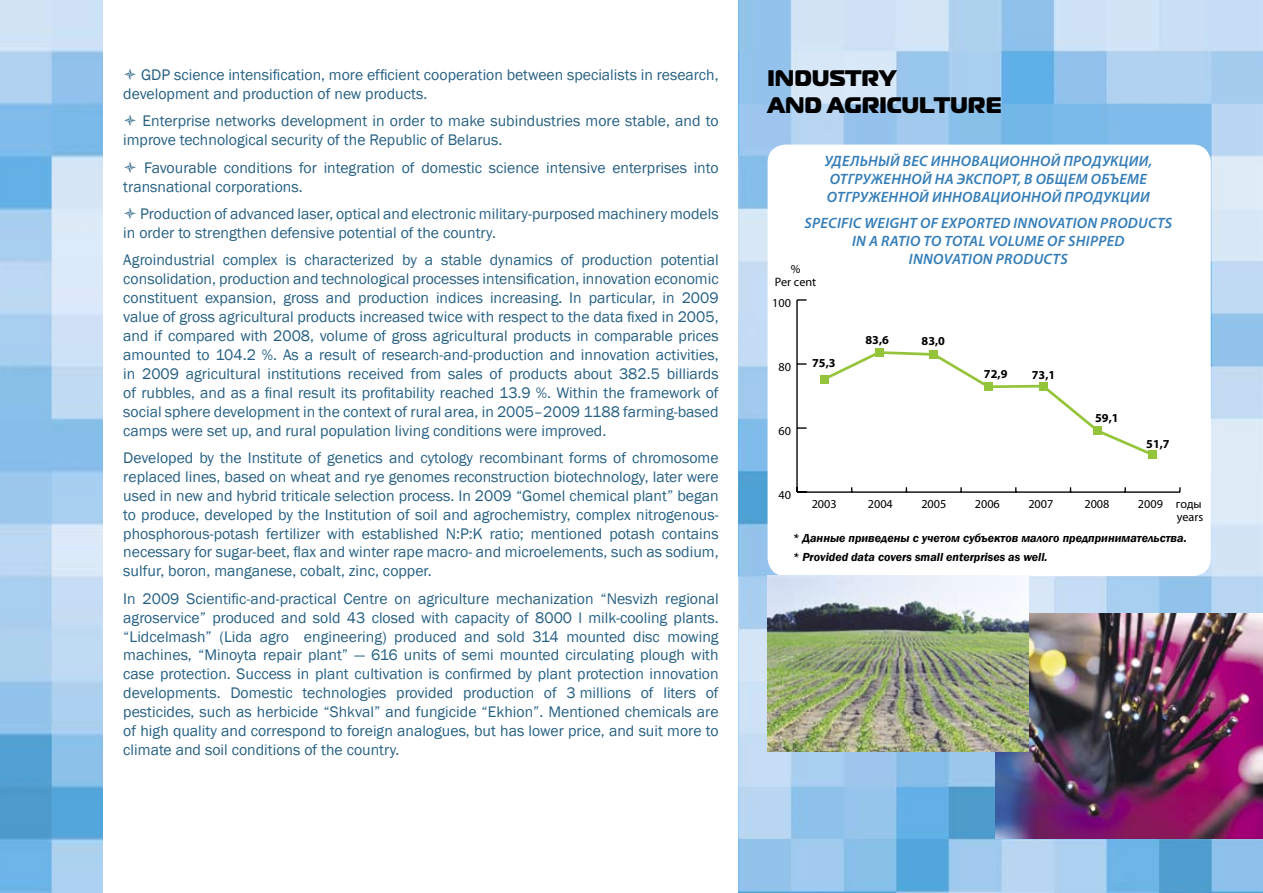
<style>
.page{position:relative;width:1263px;height:893px;background:#fff}
.page>*{position:absolute;margin:0;border:0;box-sizing:border-box;transform-origin:0 0}
.t1{font:22.5px/27px "Nokia Sans S60";color:#000}
.t2{font:15.75px/18.9px "Franklin Gothic";color:#266083}
.t3{font:italic 600 15px/18px "Myriad Pro";letter-spacing:.02em;color:#347db8}
.t4{font:12.15px/13.4px "Myriad Pro";color:#000;text-align:right}
.t5{font:700 12.15px "Myriad Pro";color:#000}
.t6{font:italic 600 12px/18.6px "Franklin Gothic";color:#000}
</style>
<div class="page">
<img style="left:0;top:0;width:103px;height:893px">
<img style="left:739px;top:0;width:524px;height:893px">
<div style="left:767px;top:145px;width:444px;height:431px;background:#fff;border-radius:18px"></div>
<hr style="left:797px;top:491px;width:383px;height:2px;background:#000">
<hr style="left:796px;top:300px;width:2px;height:192px;background:#000">
<svg style="left:798px;top:427px;width:9px;height:2px"></svg>
<svg style="left:798px;top:363px;width:9px;height:2px"></svg>
<svg style="left:797px;top:299px;width:10px;height:2px"></svg>
<svg style="left:821px;top:349px;width:335px;height:105px"></svg>
<div style="left:820px;top:375px;width:8px;height:8px;background:#94c43a"></div>
<div style="left:875px;top:348px;width:8px;height:9px;background:#94c43a"></div>
<div style="left:930px;top:350px;width:8px;height:8px;background:#94c43a"></div>
<div style="left:984px;top:383px;width:8px;height:8px;background:#94c43a"></div>
<div style="left:1039px;top:382px;width:8px;height:8px;background:#94c43a"></div>
<div style="left:1094px;top:427px;width:8px;height:8px;background:#94c43a"></div>
<div style="left:1148px;top:451px;width:9px;height:8px;background:#94c43a"></div>
<img style="left:995px;top:613px;width:268px;height:226px">
<img style="left:767px;top:575px;width:262px;height:176px">
<p class="t2" style="left:123px;top:66px;width:597px;text-indent:18px">GDP science intensification, more efficient cooperation between specialists in research, development and production of new products.</p>
<p class="t2" style="left:123px;top:112px;width:597px;text-indent:19px">Enterprise networks development in order to make subindustries more stable, and to improve technological security of the Republic of Belarus.</p>
<p class="t2" style="left:123px;top:158px;width:597px;text-indent:21px">Favourable conditions for integration of domestic science intensive enterprises into transnational corporations.</p>
<p class="t2" style="left:123px;top:205px;width:597px;text-indent:17px">Production of advanced laser, optical and electronic military-purposed machinery models in order to strengthen defensive potential of the country.</p>
<p class="t2" style="left:123px;top:251px;width:597px;text-align:justify">Agroindustrial complex is characterized by a stable dynamics of production potential consolidation, production and technological processes intensification, innovation economic constituent expansion, gross and production indices increasing. In particular, in 2009 value of gross agricultural products increased twice with respect to the data fixed in 2005, and if compared with 2008, volume of gross agricultural products in comparable prices amounted to 104.2 %. As a result of research-and-production and innovation activities, in 2009 agricultural institutions received from sales of products about 382.5 billiards of rubbles, and as a final result its profitability reached 13.9 %. Within the framework of social sphere development in the context of rural area, in 2005–2009 1188 farming-based camps were set up, and rural population living conditions were improved.</p>
<p class="t2" style="left:123px;top:449px;width:597px;text-align:justify">Developed by the Institute of genetics and cytology recombinant forms of chromosome replaced lines, based on wheat and rye genomes reconstruction biotechnology, later were used in new and hybrid triticale selection process. In 2009 “Gomel chemical plant” began to produce, developed by the Institution of soil and agrochemistry, complex nitrogenous&shy;phosphorous-potash fertilizer with established N:P:K ratio; mentioned potash contains necessary for sugar-beet, flax and winter rape macro- and microelements, such as sodium, sulfur, boron, manganese, cobalt, zinc, copper.</p>
<p class="t2" style="left:123px;top:589px;width:597px;text-align:justify">In 2009 Scientific-and-practical Centre on agriculture mechanization “Nesvizh regional agroservice” produced and sold 43 closed with capacity of 8000 l milk-cooling plants. “Lidcelmash” (Lida agro engineering) produced and sold 314 mounted disc mowing machines, “Minoyta repair plant” — 616 units of semi mounted circulating plough with case protection. Success in plant cultivation is confirmed by plant protection innovation developments. Domestic technologies provided production of 3 millions of liters of pesticides, such as herbicide “Shkval” and fungicide “Ekhion”. Mentioned chemicals are of high quality and correspond to foreign analogues, but has lower price, and suit more to climate and soil conditions of the country.</p>
<h1 class="t1" style="left:767px;top:66px;width:235px">INDUSTRY<br>AND AGRICULTURE</h1>
<p class="t3" style="left:824px;top:151px;width:329px">УДЕЛЬНЫЙ ВЕС ИННОВАЦИОННОЙ ПРОДУКЦИИ,<br>ОТГРУЖЕННОЙ НА ЭКСПОРТ, В ОБЩЕМ ОБЪЕМЕ<br>ОТГРУЖЕННОЙ ИННОВАЦИОННОЙ ПРОДУКЦИИ</p>
<p class="t3" style="left:804px;top:214px;width:16px">SPECIFIC</p>
<p class="t3" style="left:864px;top:214px;width:23px">WEIGHT</p>
<p class="t3" style="left:920px;top:214px;width:48px">OF EXPORTED</p>
<p class="t3" style="left:1013px;top:214px;width:10px">INNO</p>
<p class="t3" style="left:1048px;top:214px;width:18px">VATION</p>
<p class="t3" style="left:1100px;top:214px;width:10px">PRODUCTS</p>
<p class="t3" style="left:852px;top:232px;width:38px">IN ARATIO</p>
<p class="t3" style="left:923px;top:232px;width:30px">TO TOTAL</p>
<p class="t3" style="left:988px;top:232px;width:20px">VOLUME</p>
<p class="t3" style="left:1047px;top:232px;width:31px">OF SHIPPED</p>
<p class="t3" style="left:909px;top:250px;width:10px">INNO</p>
<p class="t3" style="left:944px;top:250px;width:18px">VATION</p>
<p class="t3" style="left:996px;top:250px;width:10px">PRODUCTS</p>
<p class="t4" style="left:775px;top:262px;width:43px;text-align:center">%<br>Per cent</p>
<p class="t4" style="left:772px;top:296px;width:20px">100</p>
<p class="t4" style="left:778px;top:360px;width:14px">80</p>
<p class="t4" style="left:778px;top:424px;width:14px">60</p>
<p class="t4" style="left:778px;top:488px;width:14px">40</p>
<p class="t5" style="left:812px;top:355px;width:25px">75,3</p>
<p class="t5" style="left:865px;top:332px;width:25px">83,6</p>
<p class="t5" style="left:921px;top:332px;width:25px">83,0</p>
<p class="t5" style="left:984px;top:366px;width:25px">72,9</p>
<p class="t5" style="left:1032px;top:367px;width:25px">73,1</p>
<p class="t5" style="left:1095px;top:410px;width:25px">59,1</p>
<p class="t5" style="left:1146px;top:436px;width:25px">51,7</p>
<p class="t4" style="left:812px;top:497px;width:27px">2003</p>
<p class="t4" style="left:868px;top:497px;width:27px">2004</p>
<p class="t4" style="left:921px;top:497px;width:27px">2005</p>
<p class="t4" style="left:975px;top:497px;width:27px">2006</p>
<p class="t4" style="left:1028px;top:497px;width:27px">2007</p>
<p class="t4" style="left:1084px;top:497px;width:27px">2008</p>
<p class="t4" style="left:1138px;top:497px;width:67px">2009 годы years</p>
<p class="t6" style="left:792px;top:529px;width:396px">* Данные приведены с учетом субъектов малого предпринимательства. * Provided data covers small enterprises as well.</p>
</div>
